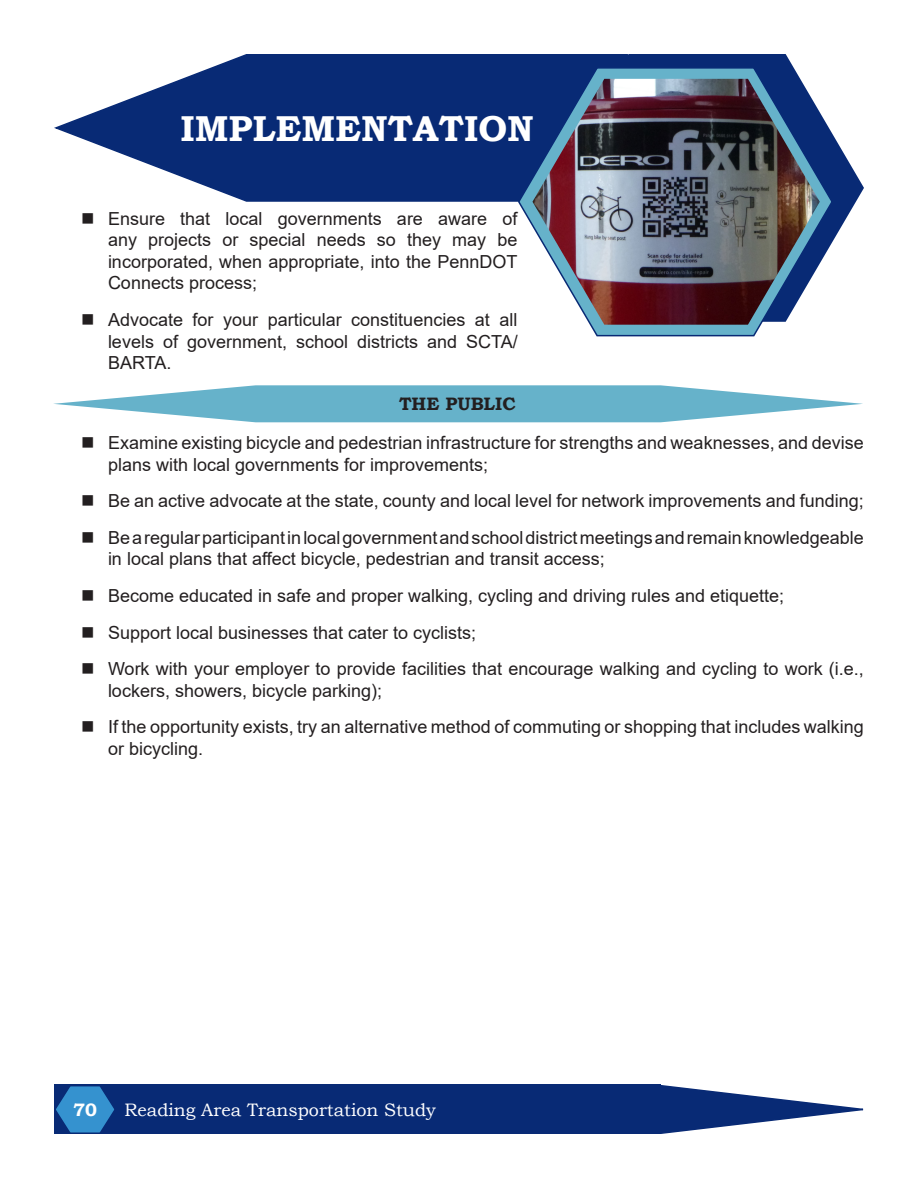
<style>
.page{position:relative;width:918px;height:1188px;background:#fff}
.page>*{position:absolute;margin:0;border:0;box-sizing:border-box;transform-origin:0 0}
.t1{font:700 36px "Bookman Old Style";color:#fff}
.t2{font:18px/21.6px "Arial";color:#231f20}
.t3{font:18px "Bookman Old Style";color:#fff}
.t4{font:700 18px "Bookman Old Style";color:#231f20}
.t5{font:700 18px "Bookman Old Style";color:#fff}
</style>
<div class="page">
<svg style="left:54px;top:54px;width:497px;height:148px"></svg>
<svg style="left:551px;top:54px;width:313px;height:185px"></svg>
<svg style="left:517px;top:66px;width:317px;height:271px"></svg>
<svg style="left:54px;top:1084px;width:810px;height:50px;background:#274889"></svg>
<svg style="left:53px;top:385px;width:810px;height:37px"></svg>
<img style="left:532px;top:79px;width:288px;height:246px">
<p class="t1" style="left:180px;top:102px;width:355px">IMPLEMENTATION</p>
<p class="t2" style="left:108px;top:207px;width:411px;text-align:justify;text-indent:-27px">■ Ensure that local governments are aware of any projects or special needs so they may be incorporated, when appropriate, into the PennDOT Connects process;</p>
<p class="t2" style="left:108px;top:309px;width:412px;text-align:justify;text-indent:-27px">■ Advocate for your particular constituencies at all levels of government, school districts and SCTA/ BARTA.</p>
<p class="t4" style="left:399px;top:391px;width:118px">THE PUBLIC</p>
<p class="t2" style="left:108px;top:432px;width:757px;text-indent:-27px">■ Examine existing bicycle and pedestrian infrastructure for strengths and weaknesses, and devise plans with local governments for improvements;</p>
<p class="t2" style="left:81px;top:490px;width:784px">■ Be an active advocate at the state, county and local level for network improvements and funding;</p>
<p class="t2" style="left:108px;top:527px;width:757px;text-indent:-27px">■ Be a regular participant in local government and school district meetings and remain knowledgeable in local plans that affect bicycle, pedestrian and transit access;</p>
<p class="t2" style="left:81px;top:585px;width:705px">■ Become educated in safe and proper walking, cycling and driving rules and etiquette;</p>
<p class="t2" style="left:81px;top:621px;width:397px">■ Support local businesses that cater to cyclists;</p>
<p class="t2" style="left:108px;top:658px;width:757px;text-indent:-27px">■ Work with your employer to provide facilities that encourage walking and cycling to work (i.e., lockers, showers, bicycle parking);</p>
<p class="t2" style="left:108px;top:716px;width:757px;text-indent:-27px">■ If the opportunity exists, try an alternative method of commuting or shopping that includes walking or bicycling.</p>
<p class="t5" style="left:73px;top:1097px;width:25px">70</p>
<p class="t3" style="left:125px;top:1098px;width:313px">Reading Area Transportation Study</p>
</div>
